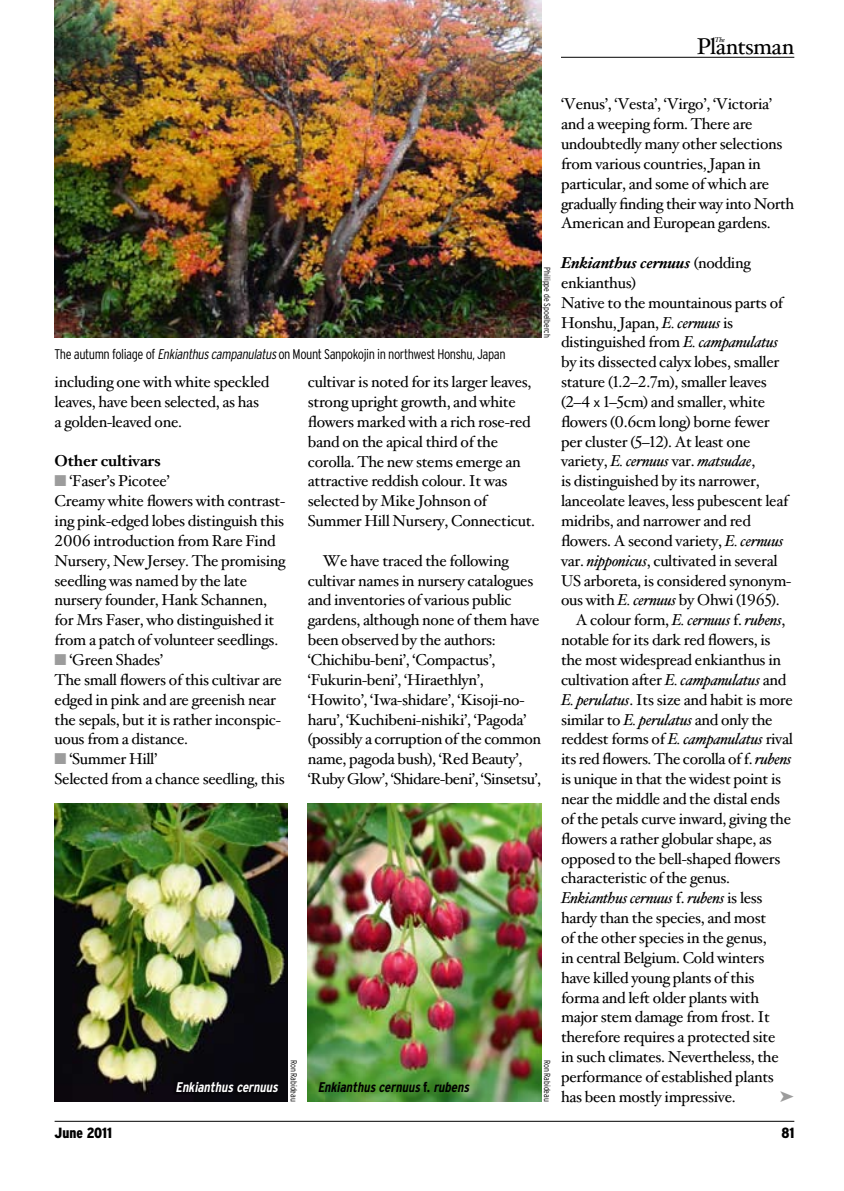
<style>
.page{position:relative;width:844px;height:1191px;background:#fff}
.page>*{position:absolute;margin:0;border:0;box-sizing:border-box;transform-origin:0 0}
.t1{font:22.93px "Hoefler Text";letter-spacing:-.03em;color:#000}
.t2{font:15.75px/19.8px "Hoefler Text";letter-spacing:-.02em;color:#000}
.t3{font:italic 15.75px "Hoefler Text";letter-spacing:-.02em;color:#000}
.t4{font:italic 700 15.75px "Hoefler Text";letter-spacing:-.01em;color:#000}
.t5{font:700 15.75px "Hoefler Text";letter-spacing:-.01em;color:#000}
.t6{font:900 condensed 14.7px "Interstate";color:#000}
.t7{font:300 condensed 14px "Interstate";letter-spacing:-.03em;color:#000}
.t8{font:italic 700 condensed 14px "Interstate";color:#000}
.t9{font:italic 700 condensed 14px "Interstate";color:#fff}
.t10{font:300 condensed 8.75px "Interstate";letter-spacing:-.005em;color:#000}
.t11{font:italic 7px "Hoefler Text";color:#000}
.s1{font-style:italic}
.s2{color:#9c9c9c}
.s3{font-style:normal}
.s4{font-weight:400;font-style:normal}
.s5{font-family:"Interstate";font-weight:300;font-stretch:condensed;font-size:12.6px}
</style>
<div class="page">
<hr style="left:55px;top:1121px;width:739px;height:1px;background:#000">
<hr style="left:561px;top:57px;width:233px;height:1px;background:#000">
<img style="left:55px;top:0;width:486px;height:337px">
<img style="left:55px;top:804px;width:233px;height:297px">
<div style="left:172px;top:1080px;width:106px;height:14px;background:#060509"></div>
<img style="left:308px;top:804px;width:233px;height:297px">
<p class="t11" style="left:714px;top:36px;width:12px">The</p>
<h1 class="t1" style="left:696px;top:33px;width:99px">Plantsman</h1>
<p class="t7" style="left:55px;top:346px;width:452px">The autumn foliage of <span class="s1">Enkianthuscampanulatus</span>on Mount Sanpokojin in northwest Honshu, Japan</p>
<p class="t10" style="left:552px;top:267px;width:71px;rotate:90deg">Philippe de Spoelberch</p>
<p class="t2" style="left:55px;top:372px;width:216px">including one with white speckled leaves, have been selected, as has a golden-leaved one.</p>
<p class="t5" style="left:55px;top:451px;width:108px">Other cultivars</p>
<p class="t2" style="left:55px;top:471px;width:232px"><span class="s2">■</span> ‘Faser’s Picotee’<br>Creamy white flowers with contrast&shy;ing pink-edged lobes distinguish this 2006 introduction from Rare Find Nursery, New Jersey. The promising seedling was named by the late nursery founder, Hank Schannen, for Mrs Faser, who distinguished it from a patch of volunteer seedlings.</p>
<p class="t2" style="left:55px;top:650px;width:229px"><span class="s2">■</span> ‘Green Shades’<br>The small flowers of this cultivar are edged in pink and are greenish near the sepals, but it is rather inconspic&shy;uous from a distance.</p>
<p class="t2" style="left:55px;top:749px;width:232px"><span class="s2">■</span> ‘Summer Hill’<br>Selected from a chance seedling, this</p>
<p class="t2" style="left:308px;top:372px;width:229px">cultivar is noted for its larger leaves, strong upright growth, and white flowers marked with a rich rose-red band on the apical third of the corolla. The new stems emerge an attractive reddish colour. It was selected by Mike Johnson of Summer Hill Nursery, Connecticut.</p>
<p class="t2" style="left:308px;top:551px;width:235px;text-indent:15px">We have traced the following cultivar names in nursery catalogues and inventories of various public gardens, although none of them have been observed by the authors: ‘Chichibu-beni’, ‘Compactus’, ‘Fukurin-beni’, ‘Hiraethlyn’, ‘Howito’, ‘Iwa-shidare’, ‘Kisoji-no&shy;haru’, ‘Kuchibeni-nishiki’, ‘Pagoda’ (possibly a corruption of the common name, pagoda bush), ‘Red Beauty’, ‘Ruby Glow’, ‘Shidare-beni’, ‘Sinsetsu’,</p>
<p class="t9" style="left:175px;top:1079px;width:107px">Enkianthus cernuus</p>
<p class="t10" style="left:299px;top:1060px;width:43px;rotate:90deg">Ron Rabideau</p>
<p class="t8" style="left:317px;top:1079px;width:156px">Enkianthus cernuus <span class="s3">f.</span> rubens</p>
<p class="t10" style="left:552px;top:1060px;width:43px;rotate:90deg">Ron Rabideau</p>
<p class="t2" style="left:561px;top:95px;width:235px">‘Venus’, ‘Vesta’, ‘Virgo’, ‘Victoria’ and a weeping form. There are undoubtedly many other selections from various countries, Japan in particular, and some of which are gradually finding their way into North American and European gardens.</p>
<p class="t4" style="left:561px;top:253px;width:191px">Enkianthus cernuus <span class="s4">(nodding</span></p>
<p class="t2" style="left:561px;top:273px;width:76px">enkianthus)</p>
<p class="t2" style="left:561px;top:293px;width:223px">Native to the mountainous parts of</p>
<p class="t2" style="left:561px;top:313px;width:174px">Honshu, Japan, <span class="s1">E. cernuus</span> is</p>
<p class="t2" style="left:561px;top:333px;width:219px">distinguished from <span class="s1">E. campanulatus</span></p>
<p class="t2" style="left:561px;top:353px;width:220px">by its dissected calyx lobes, smaller</p>
<p class="t2" style="left:561px;top:372px;width:207px">stature (1.2–2.7m), smaller leaves</p>
<p class="t2" style="left:561px;top:392px;width:206px">(2–4 <span class="s5">x</span> 1–5cm) and smaller, white</p>
<p class="t2" style="left:561px;top:412px;width:210px">flowers (0.6cm long) borne fewer</p>
<p class="t2" style="left:561px;top:432px;width:191px">per cluster (5–12). At least one</p>
<p class="t3" style="left:561px;top:452px;width:196px"><span class="s3">variety,</span> E. cernuus <span class="s3">var.</span> matsudae<span class="s3">,</span></p>
<p class="t2" style="left:561px;top:471px;width:200px">is distinguished by its narrower,</p>
<p class="t2" style="left:561px;top:491px;width:229px">lanceolate leaves, less pubescent leaf</p>
<p class="t2" style="left:561px;top:511px;width:191px">midribs, and narrower and red</p>
<p class="t2" style="left:561px;top:531px;width:224px">flowers. A second variety, <span class="s1">E. cernuus</span></p>
<p class="t2" style="left:561px;top:551px;width:218px">var. <span class="s1">nipponicus</span>, cultivated in several</p>
<p class="t2" style="left:561px;top:571px;width:231px">US arboreta, is considered synonym-</p>
<p class="t2" style="left:561px;top:591px;width:220px">ous with <span class="s1">E. cernuus</span> by Ohwi (1965).</p>
<p class="t2" style="left:575px;top:610px;width:211px">A colour form, <span class="s1">E. cernuus</span> f. <span class="s1">rubens</span>,</p>
<p class="t2" style="left:561px;top:630px;width:211px">notable for its dark red flowers, is</p>
<p class="t2" style="left:561px;top:650px;width:221px">the most widespread enkianthus in</p>
<p class="t2" style="left:561px;top:670px;width:227px">cultivation after <span class="s1">E. campanulatus</span> and</p>
<p class="t2" style="left:561px;top:690px;width:233px"><span class="s1">E. perulatus</span>. Its size and habit is more</p>
<p class="t2" style="left:561px;top:710px;width:213px">similar to <span class="s1">E. perulatus</span> and only the</p>
<p class="t2" style="left:561px;top:729px;width:233px">reddest forms of <span class="s1">E. campanulatus</span> rival</p>
<p class="t2" style="left:561px;top:749px;width:232px">its red flowers. The corolla of f. <span class="s1">rubens</span></p>
<p class="t2" style="left:561px;top:769px;width:221px">is unique in that the widest point is</p>
<p class="t2" style="left:561px;top:789px;width:220px">near the middle and the distal ends</p>
<p class="t2" style="left:561px;top:809px;width:231px">of the petals curve inward, giving the</p>
<p class="t2" style="left:561px;top:829px;width:212px">flowers a rather globular shape, as</p>
<p class="t2" style="left:561px;top:849px;width:221px">opposed to the bell-shaped flowers</p>
<p class="t2" style="left:561px;top:868px;width:171px">characteristic of the genus.</p>
<p class="t3" style="left:561px;top:888px;width:203px">Enkianthus cernuus <span class="s3">f.</span> rubens <span class="s3">is less</span></p>
<p class="t2" style="left:561px;top:908px;width:207px">hardy than the species, and most</p>
<p class="t2" style="left:561px;top:928px;width:207px">of the other species in the genus,</p>
<p class="t2" style="left:561px;top:948px;width:205px">in central Belgium. Cold winters</p>
<p class="t2" style="left:561px;top:968px;width:195px">have killed young plants of this</p>
<p class="t2" style="left:561px;top:987px;width:199px">forma and left older plants with</p>
<p class="t2" style="left:561px;top:1007px;width:210px">major stem damage from frost. It</p>
<p class="t2" style="left:561px;top:1027px;width:216px">therefore requires a protected site</p>
<p class="t2" style="left:561px;top:1047px;width:219px">in such climates. Nevertheless, the</p>
<p class="t2" style="left:561px;top:1067px;width:214px">performance of established plants</p>
<p class="t2" style="left:561px;top:1087px;width:176px">has been mostly impressive.</p>
<p class="t6" style="left:55px;top:1125px;width:59px">June 2011</p>
<p class="t6" style="left:781px;top:1125px;width:14px">81</p>
</div>
